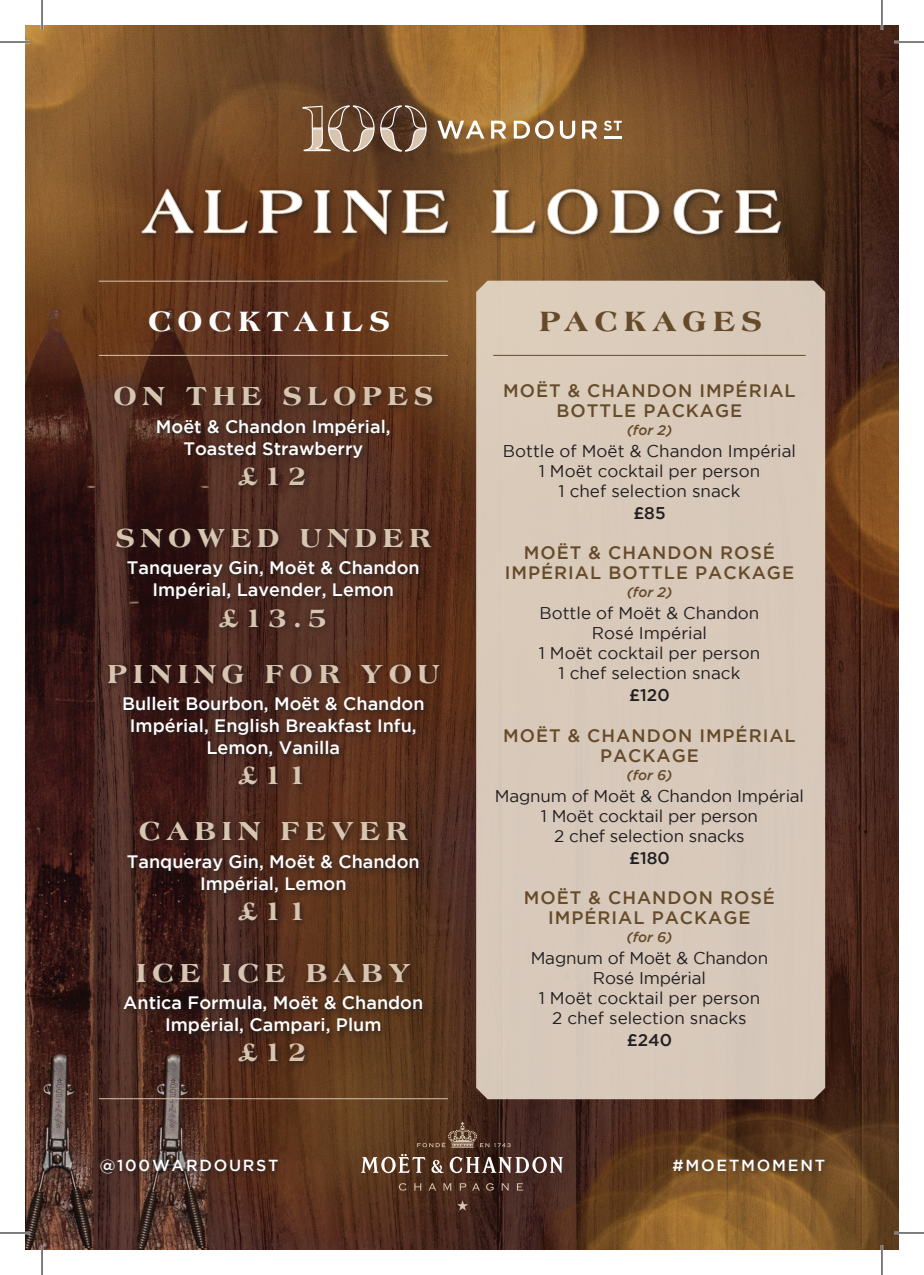
<style>
.page{position:relative;width:924px;height:1275px;background:#fff}
.page>*{position:absolute;margin:0;border:0;box-sizing:border-box;transform-origin:0 0}
.t1{font:700 64px "Americana";letter-spacing:.17em;color:#fff}
.t2{font:800 30px "Americana";letter-spacing:.2em;color:#fff}
.t3{font:800 30px "Americana";letter-spacing:.2em;color:#664b2a}
.t4{font:800 28px/56px "Americana";letter-spacing:.2em;color:#d8c5af;text-align:center}
.t5{font:500 18px/22px "Gotham";color:#fff;text-align:center}
.t6{font:500 18px/20px "Gotham";letter-spacing:.055em;color:#664b2a;text-align:center}
.t7{font:17px/20px "Gotham";color:#231f20;text-align:center}
.t8{font:500 17px "Gotham";color:#231f20}
.t9{font:500 16px "Gotham";letter-spacing:.11em;color:#fff}
.t10{font:italic 500 14px "Gotham";color:#664b2a}
</style>
<div class="page">
<img style="left:25px;top:25px;width:873px;height:1224px">
<hr style="left:99px;top:1098px;width:348px;height:1px;background:#d8c5af">
<hr style="left:99px;top:281px;width:348px;height:1px;background:#d8c5af">
<hr style="left:99px;top:355px;width:348px;height:1px;background:#d8c5af">
<div style="left:476px;top:281px;width:348px;height:818px;background:#d8c9ba"></div>
<div style="left:105px;top:382px;width:341px;height:687px;background:#231f20;opacity:.75"></div>
<hr style="left:493px;top:355px;width:312px;height:1px;background:#664b2a">
<div style="left:96px;top:1156px;width:189px;height:26px;background:#231f20;opacity:.75"></div>
<div style="left:669px;top:1156px;width:163px;height:23px;background:#231f20;opacity:.75"></div>
<svg style="left:360px;top:1154px;width:65px;height:19px"></svg>
<svg style="left:431px;top:1159px;width:12px;height:14px"></svg>
<svg style="left:449px;top:1156px;width:114px;height:17px"></svg>
<svg style="left:398px;top:1183px;width:8px;height:7px"></svg>
<svg style="left:414px;top:1183px;width:7px;height:7px"></svg>
<svg style="left:428px;top:1183px;width:8px;height:7px"></svg>
<svg style="left:472px;top:1183px;width:7px;height:7px"></svg>
<svg style="left:443px;top:1183px;width:8px;height:7px"></svg>
<svg style="left:459px;top:1183px;width:7px;height:7px"></svg>
<svg style="left:486px;top:1183px;width:7px;height:7px"></svg>
<svg style="left:501px;top:1183px;width:7px;height:7px"></svg>
<svg style="left:516px;top:1183px;width:7px;height:7px"></svg>
<svg style="left:457px;top:1200px;width:11px;height:10px"></svg>
<svg style="left:417px;top:1122px;width:93px;height:25px;background:#593d2c"></svg>
<svg style="left:302px;top:105px;width:125px;height:47px;background:#836753"></svg>
<svg style="left:437px;top:120px;width:160px;height:19px"></svg>
<svg style="left:603px;top:121px;width:18px;height:10px"></svg>
<hr style="left:604px;top:136px;width:17px;height:3px;background:#fff">
<div style="left:138px;top:185px;width:650px;height:57px;background:#231f20;opacity:.75"></div>
<svg style="left:140px;top:188px;width:54px;height:46px;background:#734f37"></svg>
<svg style="left:203px;top:189px;width:45px;height:45px;background:#734d34"></svg>
<svg style="left:257px;top:189px;width:46px;height:45px;background:#74523b"></svg>
<svg style="left:312px;top:189px;width:20px;height:45px"></svg>
<svg style="left:341px;top:189px;width:52px;height:46px;background:#75573f"></svg>
<svg style="left:401px;top:189px;width:48px;height:45px;background:#7c6148"></svg>
<svg style="left:490px;top:189px;width:46px;height:45px;background:#8d6942"></svg>
<svg style="left:546px;top:188px;width:52px;height:47px;background:#876746"></svg>
<svg style="left:608px;top:189px;width:52px;height:45px;background:#806347"></svg>
<svg style="left:672px;top:188px;width:51px;height:47px;background:#7a5f45"></svg>
<svg style="left:733px;top:189px;width:48px;height:45px;background:#735c46"></svg>
<hr style="left:0;top:41px;width:30px;height:2px;background:#fff">
<hr style="left:893px;top:41px;width:30px;height:2px;background:#fff">
<hr style="left:0;top:1231px;width:30px;height:3px;background:#fff">
<hr style="left:893px;top:1231px;width:30px;height:3px;background:#fff">
<hr style="left:41px;top:0;width:2px;height:30px;background:#fff">
<hr style="left:41px;top:1245px;width:2px;height:30px;background:#fff">
<hr style="left:880px;top:0;width:2px;height:30px;background:#fff">
<hr style="left:880px;top:1245px;width:2px;height:30px;background:#fff">
<hr style="left:0;top:42px;width:30px;height:1px;background:#000">
<hr style="left:893px;top:42px;width:30px;height:1px;background:#000">
<hr style="left:0;top:1232px;width:30px;height:1px;background:#000">
<hr style="left:893px;top:1232px;width:30px;height:1px;background:#000">
<hr style="left:42px;top:0;width:1px;height:30px;background:#000">
<hr style="left:42px;top:1245px;width:1px;height:30px;background:#000">
<hr style="left:881px;top:0;width:1px;height:30px;background:#000">
<hr style="left:881px;top:1245px;width:1px;height:30px;background:#000">
<h1 class="t1" style="left:142px;top:175px;width:640px">ALPINE LODGE</h1>
<h2 class="t2" style="left:148px;top:304px;width:243px">COCKTAILS</h2>
<h2 class="t3" style="left:539px;top:304px;width:224px">PACKAGES</h2>
<h3 class="t4" style="left:113px;top:368px;width:321px">ON THE SLOPES</h3>
<p class="t5" style="left:156px;top:415px;width:236px">Moët &amp; Chandon Impérial,<br>Toasted Strawberry</p>
<h3 class="t4" style="left:239px;top:447px;width:69px">£12</h3>
<h3 class="t4" style="left:115px;top:509px;width:317px">SNOWED UNDER</h3>
<p class="t5" style="left:127px;top:557px;width:294px">Tanqueray Gin, Moët &amp; Chandon<br>Impérial, Lavender, Lemon</p>
<h3 class="t4" style="left:108px;top:589px;width:332px">£13.5<br>PINING FOR YOU</h3>
<p class="t5" style="left:122px;top:692px;width:304px">Bulleit Bourbon, Moët &amp; Chandon<br>Impérial, English Breakfast Infu,<br>Lemon, Vanilla</p>
<h3 class="t4" style="left:139px;top:746px;width:270px">£11<br>CABIN FEVER</h3>
<p class="t5" style="left:127px;top:850px;width:294px">Tanqueray Gin, Moët &amp; Chandon<br>Impérial, Lemon</p>
<h3 class="t4" style="left:239px;top:882px;width:69px">£11</h3>
<h3 class="t4" style="left:136px;top:944px;width:276px">ICE ICE BABY</h3>
<p class="t5" style="left:123px;top:991px;width:301px">Antica Formula, Moët &amp; Chandon<br>Impérial, Campari, Plum</p>
<h3 class="t4" style="left:239px;top:1023px;width:69px">£12</h3>
<p class="t6" style="left:503px;top:380px;width:294px">MOËT &amp; CHANDON IMPÉRIAL<br>BOTTLE PACKAGE</p>
<p class="t10" style="left:626px;top:422px;width:47px">(for 2)</p>
<p class="t7" style="left:502px;top:441px;width:294px">Bottle of Moët &amp; Chandon Impérial<br>1 Moët cocktail per person<br>1 chef selection snack</p>
<p class="t8" style="left:633px;top:503px;width:34px">£85</p>
<p class="t6" style="left:504px;top:542px;width:290px">MOËT &amp; CHANDON ROSÉ<br>IMPÉRIAL BOTTLE PACKAGE</p>
<p class="t10" style="left:626px;top:584px;width:47px">(for 2)</p>
<p class="t7" style="left:538px;top:603px;width:223px">Bottle of Moët &amp; Chandon<br>Rosé Impérial<br>1 Moët cocktail per person<br>1 chef selection snack</p>
<p class="t8" style="left:629px;top:686px;width:42px">£120</p>
<p class="t6" style="left:503px;top:724px;width:294px">MOËT &amp; CHANDON IMPÉRIAL<br>PACKAGE</p>
<p class="t10" style="left:626px;top:766px;width:47px">(for 6)</p>
<p class="t7" style="left:494px;top:785px;width:310px">Magnum of Moët &amp; Chandon Impérial<br>1 Moët cocktail per person<br>2 chef selection snacks</p>
<p class="t8" style="left:628px;top:848px;width:42px">£180</p>
<p class="t6" style="left:523px;top:887px;width:252px">MOËT &amp; CHANDON ROSÉ<br>IMPÉRIAL PACKAGE</p>
<p class="t10" style="left:626px;top:929px;width:47px">(for 6)</p>
<p class="t7" style="left:530px;top:948px;width:239px">Magnum of Moët &amp; Chandon<br>Rosé Impérial<br>1 Moët cocktail per person<br>2 chef selection snacks</p>
<p class="t8" style="left:626px;top:1030px;width:47px">£240</p>
<p class="t9" style="left:100px;top:1156px;width:180px">@100WARDOURST</p>
<p class="t9" style="left:672px;top:1156px;width:154px">#MOETMOMENT</p>
</div>
